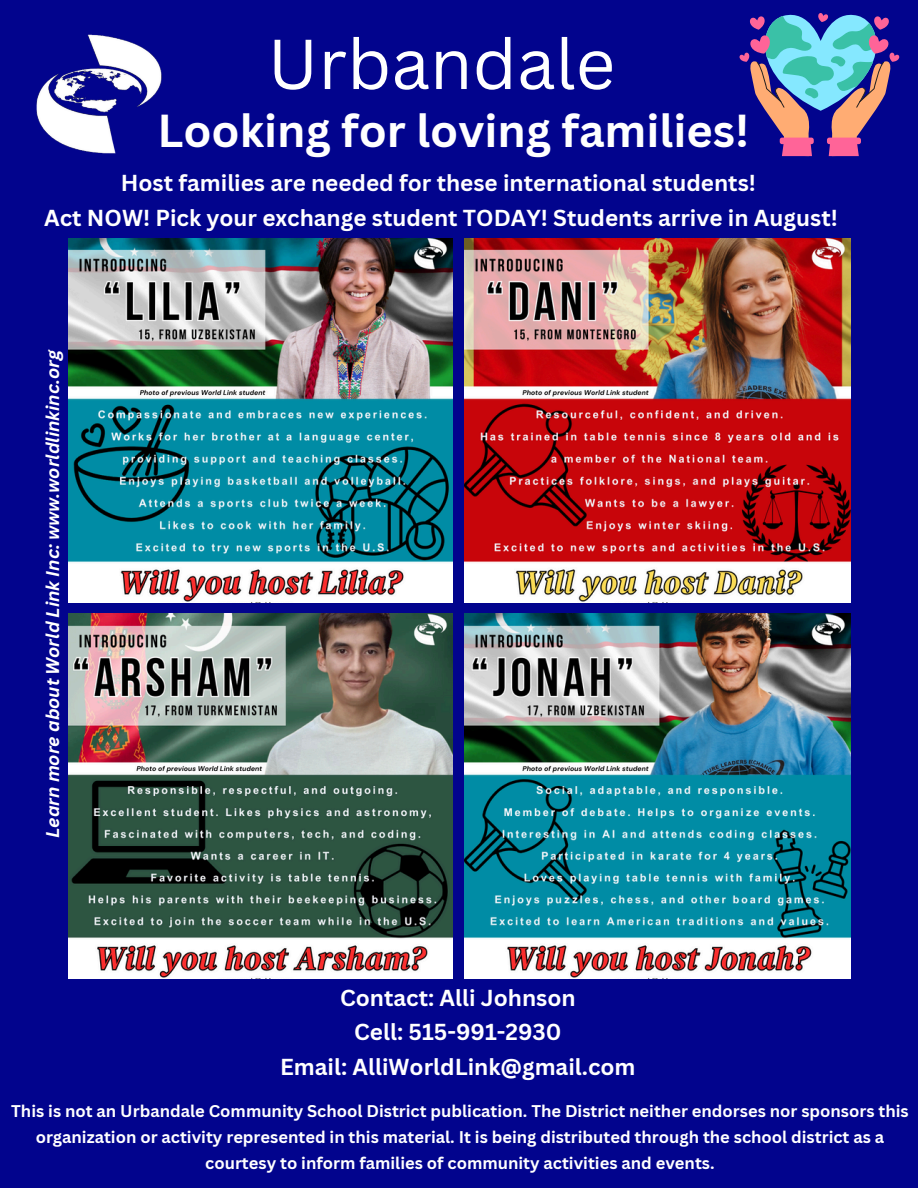
<style>
.page{position:relative;width:918px;height:1188px;background:#02048d}
.page>*{position:absolute;margin:0;border:0;box-sizing:border-box;transform-origin:0 0}
.t1{font:69px "Canva Sans";color:#fff}
.t2{font:700 45px "Canva Sans";color:#fff}
.t3{font:700 22.5px/34.8px "Canva Sans";color:#fff;text-align:center}
.t4{font:italic 700 18px "Canva Sans";color:#fff}
.t5{font:700 16.5px/25.8px "Canva Sans";color:#fff;text-align:center}
</style>
<div class="page">
<img style="left:68px;top:238px;width:385px;height:365px">
<img style="left:464px;top:238px;width:386px;height:365px">
<img style="left:464px;top:614px;width:386px;height:364px">
<img style="left:68px;top:614px;width:385px;height:364px">
<img style="left:36px;top:34px;width:126px;height:120px">
<svg style="left:739px;top:13px;width:161px;height:143px"></svg>
<h3 class="t1" style="left:268px;top:15px;width:349px">Urbandale</h3>
<p class="t2" style="left:157px;top:99px;width:593px">Looking for loving families!</p>
<p class="t3" style="left:44px;top:165px;width:795px">Host families are needed for these international students!<br>Act NOW! Pick your exchange student TODAY! Students arrive in August!</p>
<h2 class="t4" style="left:40px;top:838px;width:491px;rotate:-90deg">Learn more about World Link Inc: www.worldlinkinc.org</h2>
<h1 class="t3" style="left:280px;top:979px;width:357px">Contact: Alli Johnson<br>Cell: 515-991-2930<br>Email: AlliWorldLink@gmail.com</h1>
<p class="t5" style="left:11px;top:1098px;width:899px">This is not an Urbandale Community School District publication. The District neither endorses nor sponsors this organization or activity represented in this material. It is being distributed through the school district as a courtesy to inform families of community activities and events.</p>
</div>
